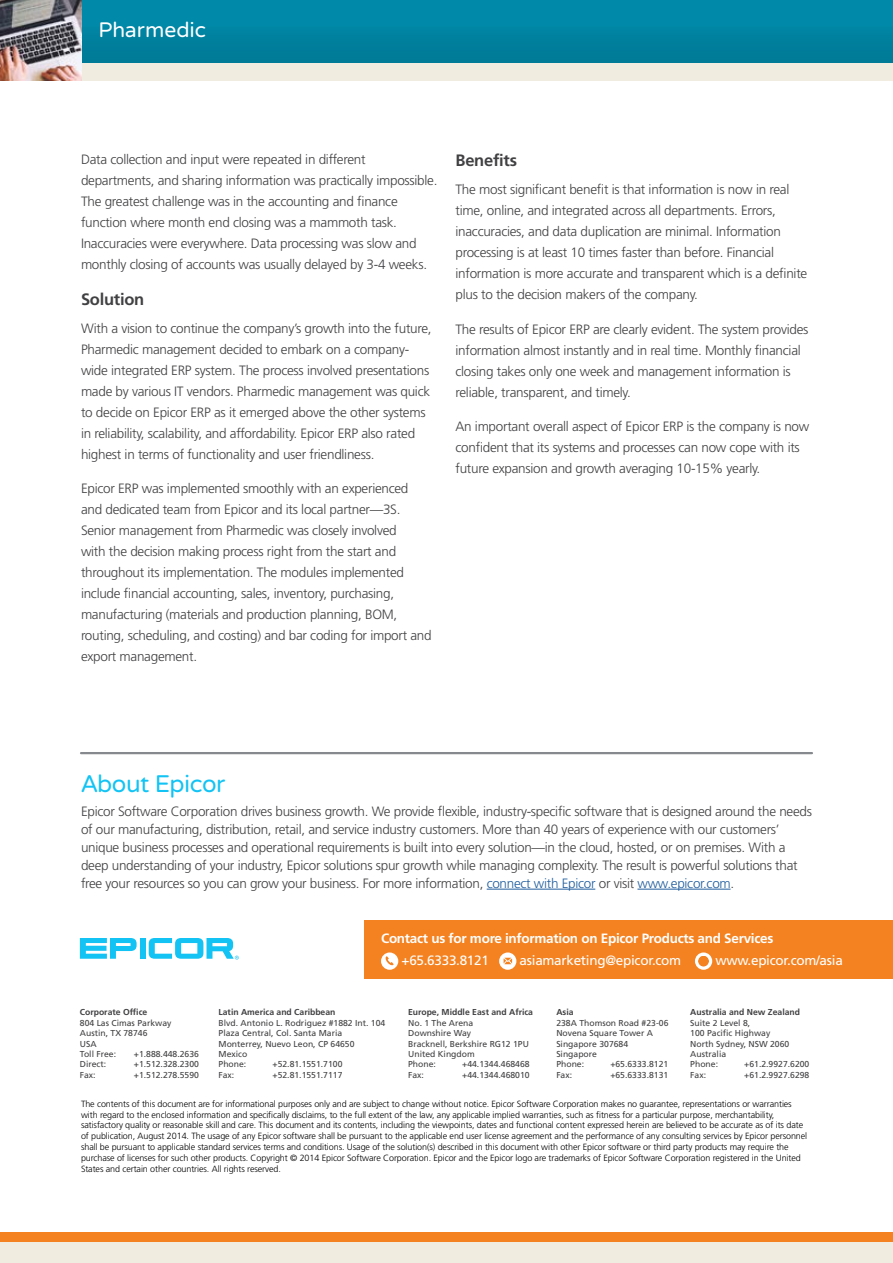
<style>
.page{position:relative;width:893px;height:1263px;background:#fff}
.page>*{position:absolute;margin:0;border:0;box-sizing:border-box;transform-origin:0 0}
.Body_Heading{font:24px "Varela Round";letter-spacing:-.02em;color:#12c3f4}
.t1{font:21px "Varela Round";color:#fff}
.Body_Subtitle{font:700 16.5px "Frutiger LT Std";letter-spacing:-.015em;color:#414042}
.Body_copy{font:300 13.5px/21px "Frutiger LT Std";letter-spacing:-.02em;color:#414042}
.About_Epicor{font:300 13.5px/18px "Frutiger LT Std";letter-spacing:-.02em;color:#414042}
.Phone_Email_Website{font:13.5px "Frutiger LT Std";letter-spacing:-.02em;color:#fff}
.t2{font:700 13.5px "Frutiger LT Std";letter-spacing:-.02em;color:#fff}
.t3{font:300 9px/10.8px "Frutiger LT Std";letter-spacing:-.01em;color:#000}
.t4{font:8.7px/10.4px "Frutiger LT Std";color:#414042}
.t5{font:700 8.7px "Frutiger LT Std";color:#414042}
.s1{color:#215e9e}
</style>
<div class="page">
<hr style="left:487px;top:889px;width:108px;height:1px;background:#215e9e">
<hr style="left:637px;top:889px;width:93px;height:1px;background:#215e9e">
<hr style="left:81px;top:752px;width:731px;height:2px;background:#86898d">
<div style="left:364px;top:920px;width:529px;height:58px;background:#f58220"></div>
<div style="left:140px;top:938px;width:6px;height:21px;background:#12c3f4"></div>
<svg style="left:80px;top:938px;width:57px;height:21px"></svg>
<svg style="left:149px;top:938px;width:90px;height:22px"></svg>
<div style="left:381px;top:952px;width:17px;height:18px;background:#fff;border-radius:50%"></div>
<svg style="left:386px;top:956px;width:8px;height:10px"></svg>
<svg style="left:499px;top:952px;width:17px;height:18px"></svg>
<svg style="left:504px;top:958px;width:8px;height:6px"></svg>
<svg style="left:695px;top:952px;width:17px;height:18px"></svg>
<svg style="left:695px;top:956px;width:13px;height:10px"></svg>
<div style="left:0;top:0;width:893px;height:64px;background:#0084a2"></div>
<div style="left:0;top:64px;width:893px;height:17px;background:#f0ede0"></div>
<div style="left:0;top:1232px;width:893px;height:10px;background:#f58220"></div>
<div style="left:0;top:1242px;width:893px;height:21px;background:#f0ede0"></div>
<img style="left:0;top:0;width:81px;height:81px">
<h2 class="t1" style="left:99px;top:18px;width:109px">Pharmedic</h2>
<p class="Body_copy" style="left:81px;top:149px;width:358px">Data collection and input were repeated in different departments, and sharing information was practically impossible.<br>The greatest challenge was in the accounting and finance function where month end closing was a mammoth task.<br>Inaccuracies were everywhere. Data processing was slow and monthly closing of accounts was usually delayed by 3-4 weeks.</p>
<p class="Body_Subtitle" style="left:81px;top:290px;width:65px">Solution</p>
<p class="Body_copy" style="left:81px;top:318px;width:352px">With a vision to continue the company’s growth into the future, Pharmedic management decided to embark on a company&shy;wide integrated ERP system. The process involved presentations made by various IT vendors. Pharmedic management was quick to decide on Epicor ERP as it emerged above the other systems in reliability, scalability, and affordability. Epicor ERP also rated highest in terms of functionality and user friendliness.</p>
<p class="Body_copy" style="left:81px;top:478px;width:352px">Epicor ERP was implemented smoothly with an experienced and dedicated team from Epicor and its local partner—3S.<br>Senior management from Pharmedic was closely involved<br>with the decision making process right from the start and throughout its implementation. The modules implemented include financial accounting, sales, inventory, purchasing, manufacturing (materials and production planning, BOM, routing, scheduling, and costing) and bar coding for import and export management.</p>
<p class="Body_Subtitle" style="left:455px;top:151px;width:63px">Benefits</p>
<p class="Body_copy" style="left:455px;top:179px;width:353px">The most significant benefit is that information is now in real time, online, and integrated across all departments. Errors, inaccuracies, and data duplication are minimal. Information processing is at least 10 times faster than before. Financial information is more accurate and transparent which is a definite plus to the decision makers of the company.</p>
<p class="Body_copy" style="left:455px;top:319px;width:354px">The results of Epicor ERP are clearly evident. The system provides information almost instantly and in real time. Monthly financial closing takes only one week and management information is reliable, transparent, and timely.</p>
<p class="Body_copy" style="left:455px;top:416px;width:355px">An important overall aspect of Epicor ERP is the company is now confident that its systems and processes can now cope with its future expansion and growth averaging 10-15% yearly.</p>
<p class="Body_Heading" style="left:81px;top:770px;width:146px">About Epicor</p>
<p class="About_Epicor" style="left:81px;top:802px;width:732px">Epicor Software Corporation drives business growth. We provide flexible, industry-specific software that is designed around the needs of our manufacturing, distribution, retail, and service industry customers. More than 40 years of experience with our customers’ unique business processes and operational requirements is built into every solution—in the cloud, hosted, or on premises. With a deep understanding of your industry, Epicor solutions spur growth while managing complexity. The result is powerful solutions that free your resources so you can grow your business. For more information, <span class="s1">connect with Epicor</span> or visit <span class="s1">www.epicor.com</span>.</p>
<p class="t5" style="left:80px;top:1007px;width:69px">Corporate Office</p>
<p class="t4" style="left:80px;top:1018px;width:93px">804 Las Cimas Parkway<br>Austin, TX 78746<br>USA<br>Toll Free:</p>
<p class="t4" style="left:134px;top:1049px;width:67px">+1.888.448.2636</p>
<p class="t4" style="left:80px;top:1059px;width:28px">Direct:</p>
<p class="t4" style="left:134px;top:1059px;width:67px">+1.512.328.2300</p>
<p class="t4" style="left:80px;top:1069px;width:17px">Fax:</p>
<p class="t4" style="left:134px;top:1069px;width:67px">+1.512.278.5590</p>
<p class="t2" style="left:381px;top:930px;width:394px">Contact us for more information on Epicor Products and Services</p>
<p class="Phone_Email_Website" style="left:401px;top:953px;width:89px">+65.6333.8121</p>
<p class="Phone_Email_Website" style="left:520px;top:953px;width:163px">asiamarketing@epicor.com</p>
<p class="Phone_Email_Website" style="left:715px;top:953px;width:129px">www.epicor.com/asia</p>
<p class="t5" style="left:219px;top:1007px;width:118px">Latin America and Caribbean</p>
<p class="t4" style="left:219px;top:1018px;width:168px">Blvd. Antonio L. Rodriguez #1882 Int. 104<br>Plaza Central, Col. Santa Maria<br>Monterrey, Nuevo Leon, CP 64650<br>Mexico<br>Phone:</p>
<p class="t4" style="left:273px;top:1059px;width:71px">+52.81.1551.7100</p>
<p class="t5" style="left:408px;top:1007px;width:126px">Europe, Middle East and Africa</p>
<p class="t4" style="left:408px;top:1018px;width:122px">No. 1 The Arena<br>Downshire Way<br>Bracknell, Berkshire RG12 1PU<br>United Kingdom<br>Phone:</p>
<p class="t4" style="left:462px;top:1059px;width:69px">+44.1344.468468</p>
<p class="t5" style="left:556px;top:1007px;width:19px">Asia</p>
<p class="t4" style="left:556px;top:1018px;width:114px">238A Thomson Road #23-06<br>Novena Square Tower A<br>Singapore 307684<br>Singapore<br>Phone:</p>
<p class="t4" style="left:610px;top:1059px;width:59px">+65.6333.8121</p>
<p class="t5" style="left:690px;top:1007px;width:111px">Australia and New Zealand</p>
<p class="t4" style="left:690px;top:1018px;width:101px">Suite 2 Level 8,<br>100 Pacific Highway<br>North Sydney, NSW 2060<br>Australia<br>Phone:</p>
<p class="t4" style="left:744px;top:1059px;width:67px">+61.2.9927.6200</p>
<p class="t4" style="left:219px;top:1069px;width:17px">Fax:</p>
<p class="t4" style="left:273px;top:1069px;width:71px">+52.81.1551.7117</p>
<p class="t4" style="left:408px;top:1069px;width:17px">Fax:</p>
<p class="t4" style="left:462px;top:1069px;width:69px">+44.1344.468010</p>
<p class="t4" style="left:556px;top:1069px;width:17px">Fax:</p>
<p class="t4" style="left:610px;top:1069px;width:59px">+65.6333.8131</p>
<p class="t4" style="left:690px;top:1069px;width:17px">Fax:</p>
<p class="t4" style="left:744px;top:1069px;width:67px">+61.2.9927.6298</p>
<p class="t3" style="left:81px;top:1098px;width:728px">The contents of this document are for informational purposes only and are subject to change without notice. Epicor Software Corporation makes no guarantee, representations or warranties with regard to the enclosed information and specifically disclaims, to the full extent of the law, any applicable implied warranties, such as fitness for a particular purpose, merchantability, satisfactory quality or reasonable skill and care. This document and its contents, including the viewpoints, dates and functional content expressed herein are believed to be accurate as of its date of publication, August 2014. The usage of any Epicor software shall be pursuant to the applicable end user license agreement and the performance of any consulting services by Epicor personnel shall be pursuant to applicable standard services terms and conditions. Usage of the solution(s) described in this document with other Epicor software or third party products may require the purchase of licenses for such other products. Copyright © 2014 Epicor Software Corporation. Epicor and the Epicor logo are trademarks of Epicor Software Corporation registered in the United States and certain other countries. All rights reserved.</p>
</div>
